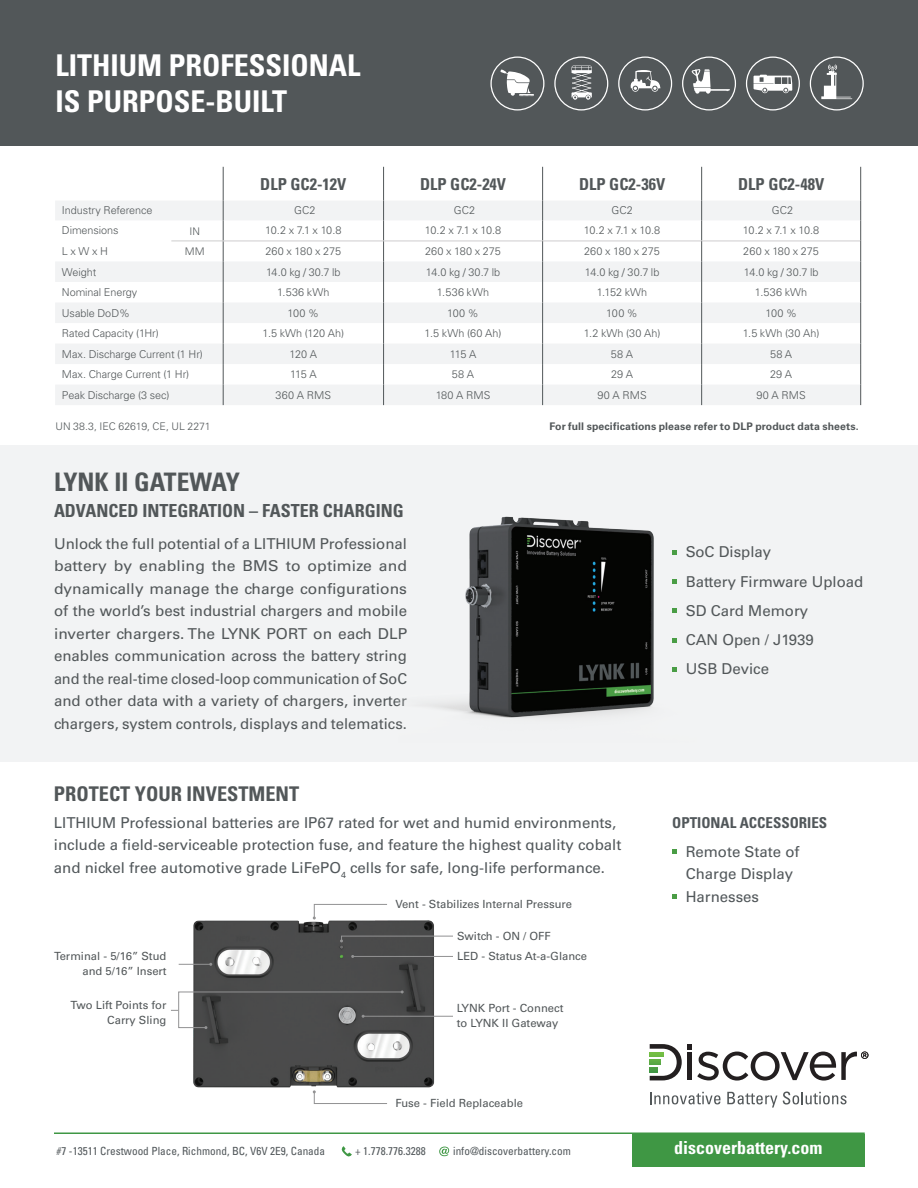
<style>
.page{position:relative;width:918px;height:1188px;background:#fff}
.page>*{position:absolute;margin:0;border:0;box-sizing:border-box;transform-origin:0 0}
.t1{font:700 condensed 30px/36px "Univers LT Std";color:#fff}
.t2{font:700 condensed 25.5px "Univers LT Std";color:#525759}
.t3{font:700 condensed 20.25px "Univers LT Std";color:#525759}
.t4{font:700 condensed 18px "Univers LT Std";color:#525759}
.t5{font:700 condensed 18px "Univers LT Std";color:#fff}
.t6{font:700 condensed 16.5px "Univers LT Std";color:#525759}
.t7{font:15px/22.5px "Univers LT Std";color:#525759;text-align:justify}
.t8{font:15px/22.5px "Univers LT Std";color:#51575a}
.t9{font:700 condensed 15px "Univers LT Std";color:#51575a}
.t10{font:11.25px/15px "Univers LT Std";color:#525759;text-align:right}
.t11{font:condensed 11.25px "Univers LT Std";color:#51575a}
.t12{font:300 10.8px/21px "Univers LT Std";letter-spacing:-.005em;color:#525759}
.t13{font:700 10.5px "Univers LT Std";letter-spacing:.01em;color:#525759}
.t14{font:300 10.5px/20.7px "Univers LT Std";letter-spacing:.005em;color:#525759;text-align:center}
</style>
<div class="page">
<svg style="left:439px;top:1147px;width:10px;height:9px"></svg>
<hr style="left:54px;top:1132px;width:811px;height:2px;background:#3f9744">
<div style="left:632px;top:1134px;width:233px;height:32px;background:#3f9744"></div>
<svg style="left:341px;top:1146px;width:11px;height:11px"></svg>
<div style="left:0;top:0;width:918px;height:146px;background:#525759"></div>
<svg style="left:490px;top:57px;width:54px;height:54px"></svg>
<svg style="left:618px;top:57px;width:54px;height:54px"></svg>
<svg style="left:554px;top:57px;width:54px;height:54px"></svg>
<svg style="left:682px;top:57px;width:54px;height:54px"></svg>
<svg style="left:746px;top:57px;width:54px;height:54px"></svg>
<svg style="left:810px;top:57px;width:54px;height:54px"></svg>
<svg style="left:55px;top:201px;width:805px;height:204px"></svg>
<hr style="left:223px;top:167px;width:1px;height:34px;background:#525759">
<hr style="left:383px;top:167px;width:1px;height:34px;background:#525759">
<hr style="left:542px;top:167px;width:1px;height:34px;background:#525759">
<hr style="left:701px;top:167px;width:1px;height:34px;background:#525759">
<hr style="left:860px;top:167px;width:1px;height:34px;background:#525759">
<hr style="left:223px;top:241px;width:161px;height:1px;background:#cecdce">
<hr style="left:384px;top:241px;width:159px;height:1px;background:#cecdce">
<hr style="left:543px;top:241px;width:159px;height:1px;background:#cecdce">
<hr style="left:702px;top:241px;width:158px;height:1px;background:#cecdce">
<svg style="left:223px;top:201px;width:1px;height:204px"></svg>
<svg style="left:383px;top:201px;width:1px;height:204px"></svg>
<svg style="left:542px;top:201px;width:1px;height:204px"></svg>
<svg style="left:701px;top:201px;width:1px;height:204px"></svg>
<svg style="left:860px;top:201px;width:1px;height:204px"></svg>
<hr style="left:171px;top:241px;width:53px;height:1px;background:#cecdce">
<div style="left:0;top:446px;width:918px;height:316px;background:#f2f3f4"></div>
<svg style="left:650px;top:1092px;width:70px;height:12px"></svg>
<svg style="left:727px;top:1092px;width:50px;height:16px"></svg>
<svg style="left:783px;top:1092px;width:64px;height:13px"></svg>
<svg style="left:688px;top:1044px;width:180px;height:37px"></svg>
<svg style="left:650px;top:1044px;width:32px;height:36px"></svg>
<svg style="left:672px;top:850px;width:4px;height:4px"></svg>
<svg style="left:672px;top:895px;width:4px;height:4px"></svg>
<img style="left:190px;top:917px;width:246px;height:175px">
<svg style="left:340px;top:935px;width:113px;height:7px"></svg>
<svg style="left:313px;top:904px;width:75px;height:16px"></svg>
<svg style="left:313px;top:1090px;width:75px;height:14px"></svg>
<hr style="left:353px;top:956px;width:100px;height:1px;background:#929293">
<hr style="left:179px;top:964px;width:32px;height:1px;background:#929293">
<hr style="left:363px;top:1016px;width:90px;height:1px;background:#929293">
<svg style="left:171px;top:990px;width:233px;height:39px"></svg>
<img style="left:430px;top:516px;width:247px;height:202px">
<h1 class="t1" style="left:55px;top:48px;width:307px">LITHIUM PROFESSIONAL<br>IS PURPOSE-BUILT</h1>
<h3 class="t6" style="left:260px;top:174px;width:88px">DLP GC2-12V</h3>
<h3 class="t6" style="left:420px;top:174px;width:88px">DLP GC2-24V</h3>
<h3 class="t6" style="left:579px;top:174px;width:88px">DLP GC2-36V</h3>
<h3 class="t6" style="left:738px;top:174px;width:88px">DLP GC2-48V</h3>
<p class="t12" style="left:62px;top:200px;width:92px">Industry Reference</p>
<p class="t12" style="left:294px;top:200px;width:23px">GC2</p>
<p class="t12" style="left:454px;top:200px;width:23px">GC2</p>
<p class="t12" style="left:611px;top:200px;width:23px">GC2</p>
<p class="t12" style="left:772px;top:200px;width:23px">GC2</p>
<p class="t12" style="left:62px;top:220px;width:58px">Dimensions<br>L x W x H</p>
<p class="t12" style="left:265px;top:220px;width:78px">10.2 x 7.1 x 10.8</p>
<p class="t12" style="left:425px;top:220px;width:78px">10.2 x 7.1 x 10.8</p>
<p class="t12" style="left:584px;top:220px;width:78px">10.2 x 7.1 x 10.8</p>
<p class="t12" style="left:743px;top:220px;width:78px">10.2 x 7.1 x 10.8</p>
<p class="t14" style="left:185px;top:221px;width:21px">IN<br>MM</p>
<p class="t12" style="left:266px;top:241px;width:77px">260 x 180 x 275</p>
<p class="t12" style="left:425px;top:241px;width:77px">260 x 180 x 275</p>
<p class="t12" style="left:584px;top:241px;width:77px">260 x 180 x 275</p>
<p class="t12" style="left:743px;top:241px;width:77px">260 x 180 x 275</p>
<p class="t12" style="left:62px;top:261px;width:36px">Weight</p>
<p class="t12" style="left:266px;top:261px;width:76px">14.0 kg / 30.7 lb</p>
<p class="t12" style="left:426px;top:261px;width:76px">14.0 kg / 30.7 lb</p>
<p class="t12" style="left:585px;top:261px;width:76px">14.0 kg / 30.7 lb</p>
<p class="t12" style="left:744px;top:261px;width:76px">14.0 kg / 30.7 lb</p>
<p class="t12" style="left:62px;top:282px;width:77px">Nominal Energy</p>
<p class="t12" style="left:277px;top:282px;width:54px">1.536 kWh</p>
<p class="t12" style="left:437px;top:282px;width:54px">1.536 kWh</p>
<p class="t12" style="left:597px;top:282px;width:52px">1.152 kWh</p>
<p class="t12" style="left:755px;top:282px;width:54px">1.536 kWh</p>
<p class="t12" style="left:62px;top:302px;width:70px">Usable DoD%</p>
<p class="t12" style="left:288px;top:302px;width:33px">100 %</p>
<p class="t12" style="left:447px;top:302px;width:33px">100 %</p>
<p class="t12" style="left:606px;top:302px;width:33px">100 %</p>
<p class="t12" style="left:765px;top:302px;width:33px">100 %</p>
<p class="t12" style="left:62px;top:323px;width:99px">Rated Capacity (1Hr)</p>
<p class="t12" style="left:263px;top:323px;width:83px">1.5 kWh (120 Ah)</p>
<p class="t12" style="left:425px;top:323px;width:78px">1.5 kWh (60 Ah)</p>
<p class="t12" style="left:584px;top:323px;width:78px">1.2 kWh (30 Ah)</p>
<p class="t12" style="left:743px;top:323px;width:78px">1.5 kWh (30 Ah)</p>
<p class="t12" style="left:62px;top:343px;width:143px">Max. Discharge Current (1 Hr)</p>
<p class="t12" style="left:290px;top:343px;width:29px">120 A</p>
<p class="t12" style="left:450px;top:343px;width:28px">115 A</p>
<p class="t12" style="left:611px;top:343px;width:24px">58 A</p>
<p class="t12" style="left:770px;top:343px;width:24px">58 A</p>
<p class="t12" style="left:62px;top:364px;width:129px">Max. Charge Current (1 Hr)</p>
<p class="t12" style="left:290px;top:364px;width:28px">115 A</p>
<p class="t12" style="left:452px;top:364px;width:24px">58 A</p>
<p class="t12" style="left:611px;top:364px;width:24px">29 A</p>
<p class="t12" style="left:770px;top:364px;width:24px">29 A</p>
<p class="t12" style="left:62px;top:384px;width:109px">Peak Discharge (3 sec)</p>
<p class="t12" style="left:276px;top:384px;width:57px">360 A RMS</p>
<p class="t12" style="left:436px;top:384px;width:56px">180 A RMS</p>
<p class="t12" style="left:598px;top:384px;width:51px">90 A RMS</p>
<p class="t12" style="left:757px;top:384px;width:51px">90 A RMS</p>
<p class="t14" style="left:55px;top:416px;width:157px">UN 38.3, IEC 62619, CE, UL 2271</p>
<h2 class="t2" style="left:54px;top:466px;width:187px">LYNK II GATEWAY</h2>
<h3 class="t4" style="left:54px;top:500px;width:351px">ADVANCED INTEGRATION – FASTER CHARGING</h3>
<p class="t13" style="left:549px;top:420px;width:311px">For full specifications please refer to DLP product data sheets.</p>
<p class="t7" style="left:54px;top:532px;width:355px">Unlock the full potential of a LITHIUM Professional battery by enabling the BMS to optimize and dynamically manage the charge configurations of the world’s best industrial chargers and mobile inverter chargers. The LYNK PORT on each DLP enables communication across the battery string and the real-time closed-loop communication of SoC and other data with a variety of chargers, inverter chargers, system controls, displays and telematics.</p>
<h3 class="t7" style="left:686px;top:537px;width:179px;line-height:29.2px;text-align:left">SoC Display<br>Battery Firmware Upload<br>SD Card Memory<br>CAN Open / J1939<br>USB Device</h3>
<h3 class="t3" style="left:54px;top:781px;width:247px">PROTECT YOUR INVESTMENT</h3>
<p class="t8" style="left:54px;top:811px;width:569px">LITHIUM Professional batteries are IP67 rated for wet and humid environments, include a field-serviceable protection fuse, and feature the highest quality cobalt and nickel free automotive grade LiFePO<sub>4</sub> cells for safe, long-life performance.</p>
<h3 class="t9" style="left:672px;top:813px;width:157px">OPTIONAL ACCESSORIES</h3>
<h3 class="t8" style="left:686px;top:840px;width:115px">Remote State of<br>Charge Display<br>Harnesses</h3>
<p class="t10" style="left:395px;top:897px;width:178px">Vent - Stabilizes Internal Pressure</p>
<p class="t10" style="left:54px;top:948px;width:114px">Terminal - 5/16” Stud and 5/16” Insert</p>
<p class="t10" style="left:71px;top:997px;width:97px">Two Lift Points for<br>Carry Sling</p>
<p class="t10" style="left:457px;top:928px;width:95px">Switch - ON / OFF</p>
<p class="t10" style="left:457px;top:949px;width:132px">LED - Status At-a-Glance</p>
<p class="t10" style="left:457px;top:1001px;width:108px;text-align:left">LYNK Port - Connect to LYNK II Gateway</p>
<p class="t10" style="left:395px;top:1095px;width:129px">Fuse - Field Replaceable</p>
<p class="t11" style="left:56px;top:1144px;width:270px">#7 -13511 Crestwood Place, Richmond, BC, V6V 2E9, Canada</p>
<p class="t11" style="left:355px;top:1144px;width:72px">+ 1.778.776.3288</p>
<p class="t11" style="left:453px;top:1144px;width:119px">info@discoverbattery.com</p>
<h3 class="t5" style="left:674px;top:1137px;width:150px">discoverbattery.com</h3>
</div>
